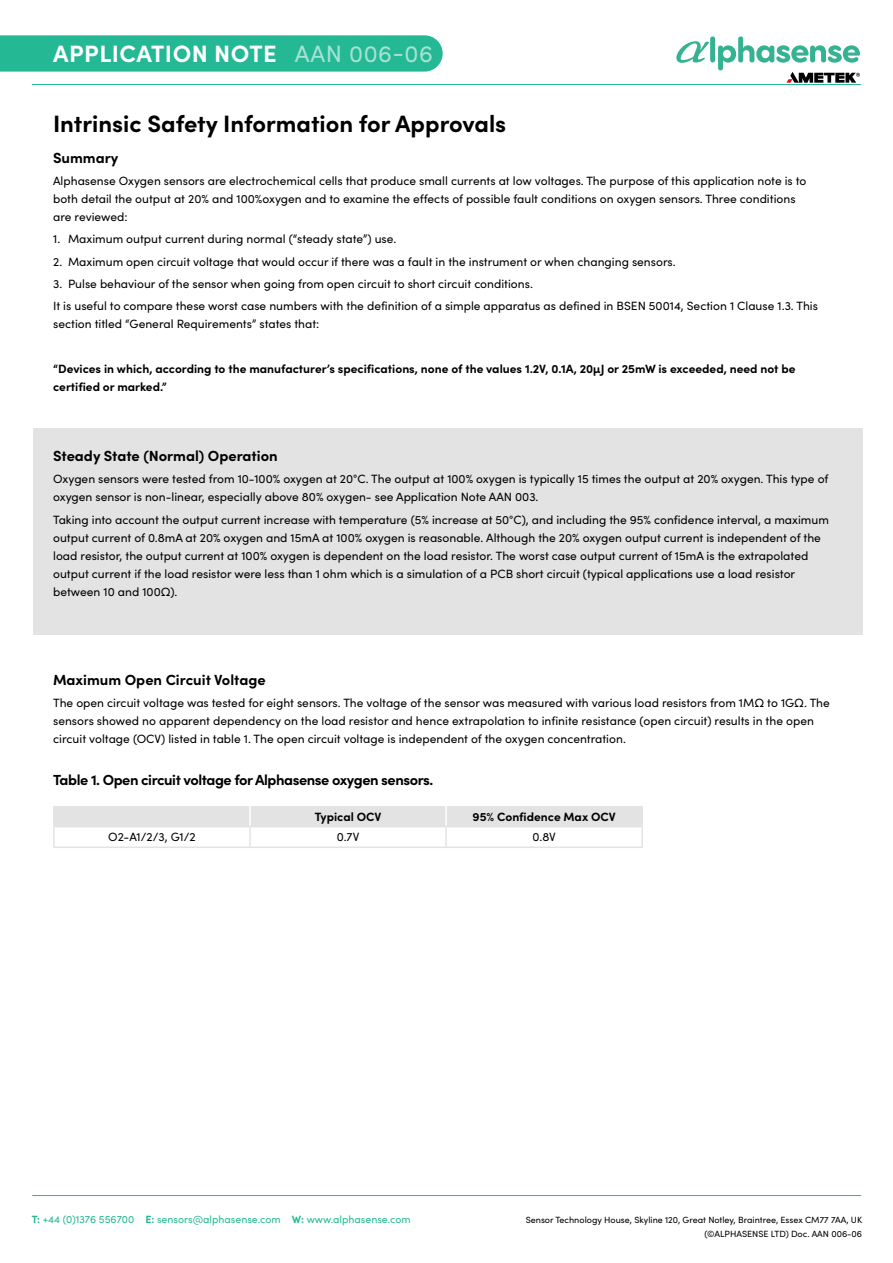
<style>
.page{position:relative;width:893px;height:1263px;background:#fff}
.page>*{position:absolute;margin:0;border:0;box-sizing:border-box;transform-origin:0 0}
.t1{font:700 23.7px "Sofia Pro";color:#000}
.t2{font:700 23.7px "Sofia Pro";letter-spacing:.02em;color:#fff}
.t3{font:700 14.7px "Sofia Pro";color:#000}
.t4{font:700 14.55px "Sofia Pro";letter-spacing:-.03em;color:#000}
.t5{font:12px/18px "Sofia Pro";color:#000}
.t6{font:700 12px/18px "Sofia Pro";color:#000}
.t7{font:10.5px "Sofia Pro";color:#24b894}
.t8{font:9px/14.7px "Sofia Pro";color:#000;text-align:right}
.s1{font-weight:400;color:#a7e2d4}
.s2{font-weight:700}
</style>
<div class="page">
<div style="left:0;top:35px;width:443px;height:37px;background:#24b894"></div>
<hr style="left:32px;top:84px;width:829px;height:1px;background:#24b894">
<hr style="left:32px;top:1195px;width:829px;height:1px;background:#24b894">
<div style="left:33px;top:428px;width:829px;height:206px;background:#e3e3e3"></div>
<svg style="left:676px;top:41px;width:33px;height:22px"></svg>
<div style="left:710px;top:36px;width:5px;height:26px;background:#35b292;border-radius:2px"></div>
<svg style="left:718px;top:36px;width:142px;height:47px"></svg>
<svg style="left:53px;top:806px;width:590px;height:40px"></svg>
<hr style="left:53px;top:846px;width:197px;height:2px;background:#e3e3e3">
<hr style="left:250px;top:846px;width:196px;height:2px;background:#e3e3e3">
<hr style="left:446px;top:846px;width:197px;height:2px;background:#e3e3e3">
<hr style="left:53px;top:806px;width:2px;height:20px;background:#e3e3e3">
<hr style="left:641px;top:806px;width:2px;height:20px;background:#e3e3e3">
<h1 class="t2" style="left:53px;top:35px;width:381px">APPLICATION NOTE <span class="s1">AAN 006-06</span></h1>
<h1 class="t1" style="left:53px;top:105px;width:455px">Intrinsic Safety Information for Approvals</h1>
<p class="t3" style="left:53px;top:146px;width:67px">Summary</p>
<p class="t5" style="left:53px;top:171px;width:755px">Alphasense Oxygen sensors are electrochemical cells that produce small currents at low voltages. The purpose of this application note is to both detail the output at 20% and 100%oxygen and to examine the effects of possible fault conditions on oxygen sensors. Three conditions are reviewed:</p>
<p class="t5" style="left:53px;top:230px;width:345px">1. Maximum output current during normal (“steady state”) use.</p>
<p class="t5" style="left:53px;top:252px;width:624px">2. Maximum open circuit voltage that would occur if there was a fault in the instrument or when changing sensors.</p>
<p class="t5" style="left:53px;top:272px;width:766px;line-height:22.2px">3. Pulse behaviour of the sensor when going from open circuit to short circuit conditions.<br>It is useful to compare these worst case numbers with the definition of a simple apparatus as defined in BSEN 50014, Section 1 Clause 1.3. This</p>
<p class="t5" style="left:53px;top:314px;width:268px">section titled “General Requirements” states that:</p>
<p class="t6" style="left:53px;top:359px;width:744px">“Devices in which, according to the manufacturer’s specifications, none of the values 1.2V, 0.1A, 20μJ or 25mW is exceeded, need not be certified or marked.”</p>
<p class="t3" style="left:53px;top:445px;width:226px">Steady State (Normal) Operation</p>
<p class="t5" style="left:53px;top:469px;width:777px">Oxygen sensors were tested from 10-100% oxygen at 20°C. The output at 100% oxygen is typically 15 times the output at 20% oxygen. This type of oxygen sensor is non-linear, especially above 80% oxygen- see Application Note AAN 003.</p>
<p class="t5" style="left:53px;top:510px;width:777px">Taking into account the output current increase with temperature (5% increase at 50°C), and including the 95% confidence interval, a maximum output current of 0.8mA at 20% oxygen and 15mA at 100% oxygen is reasonable. Although the 20% oxygen output current is independent of the load resistor, the output current at 100% oxygen is dependent on the load resistor. The worst case output current of 15mA is the extrapolated output current if the load resistor were less than 1 ohm which is a simulation of a PCB short circuit (typical applications use a load resistor between 10 and 100Ω).</p>
<p class="t3" style="left:53px;top:668px;width:214px">Maximum Open Circuit Voltage</p>
<p class="t5" style="left:53px;top:693px;width:778px">The open circuit voltage was tested for eight sensors. The voltage of the sensor was measured with various load resistors from 1MΩ to 1GΩ. The sensors showed no apparent dependency on the load resistor and hence extrapolation to infinite resistance (open circuit) results in the open circuit voltage (OCV) listed in table 1. The open circuit voltage is independent of the oxygen concentration.</p>
<p class="t4" style="left:53px;top:768px;width:382px">Table 1. Open circuit voltage for Alphasense oxygen sensors.</p>
<p class="t6" style="left:315px;top:806px;width:68px">Typical OCV</p>
<p class="t6" style="left:473px;top:806px;width:145px">95% Confidence Max OCV</p>
<p class="t5" style="left:108px;top:827px;width:89px">O2-A1/2/3, G1/2</p>
<p class="t5" style="left:337px;top:827px;width:24px">0.7V</p>
<p class="t5" style="left:533px;top:827px;width:25px">0.8V</p>
<p class="t7" style="left:32px;top:1211px;width:380px"><span class="s2">T:</span> +44 (0)1376 556700 <span class="s2">E:</span> sensors@alphasense.com <span class="s2">W:</span> www.alphasense.com</p>
<p class="t8" style="left:526px;top:1211px;width:338px">Sensor Technology House, Skyline 120, Great Notley, Braintree, Essex CM77 7AA, UK (©ALPHASENSE LTD) Doc. AAN 006-06</p>
</div>
